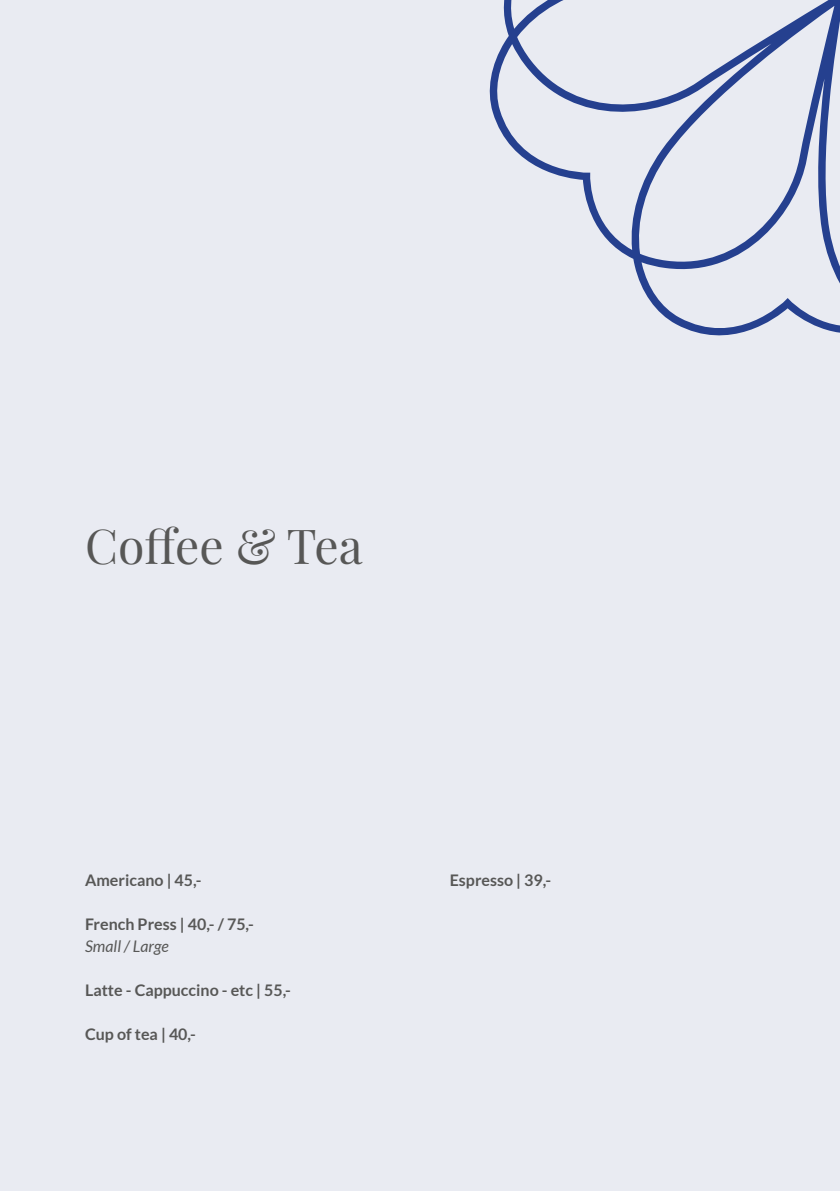
<style>
.page{position:relative;width:840px;height:1191px;background:#fff}
.page>*{position:absolute;margin:0;border:0;box-sizing:border-box;transform-origin:0 0}
.Rubrikker{font:48px "Playfair Display";color:#575756}
.Brød_rubrikker{font:700 16px "Lato";color:#575756}
.t1{font:italic 16px "Lato";color:#575756}
</style>
<div class="page">
<div style="left:0;top:0;width:839px;height:1191px;background:#e9ebf2"></div>
<svg style="left:489px;top:0;width:350px;height:336px"></svg>
<p class="Rubrikker" style="left:85px;top:508px;width:279px">Coffee &amp; Tea</p>
<p class="Brød_rubrikker" style="left:85px;top:871px;width:118px">Americano | 45,-</p>
<p class="Brød_rubrikker" style="left:85px;top:915px;width:170px">French Press | 40,- / 75,-</p>
<p class="t1" style="left:85px;top:937px;width:85px">Small / Large</p>
<p class="Brød_rubrikker" style="left:85px;top:981px;width:207px">Latte - Cappuccino - etc | 55,-</p>
<p class="Brød_rubrikker" style="left:85px;top:1025px;width:112px">Cup of tea | 40,-</p>
<p class="Brød_rubrikker" style="left:449px;top:871px;width:103px">Espresso | 39,-</p>
</div>
